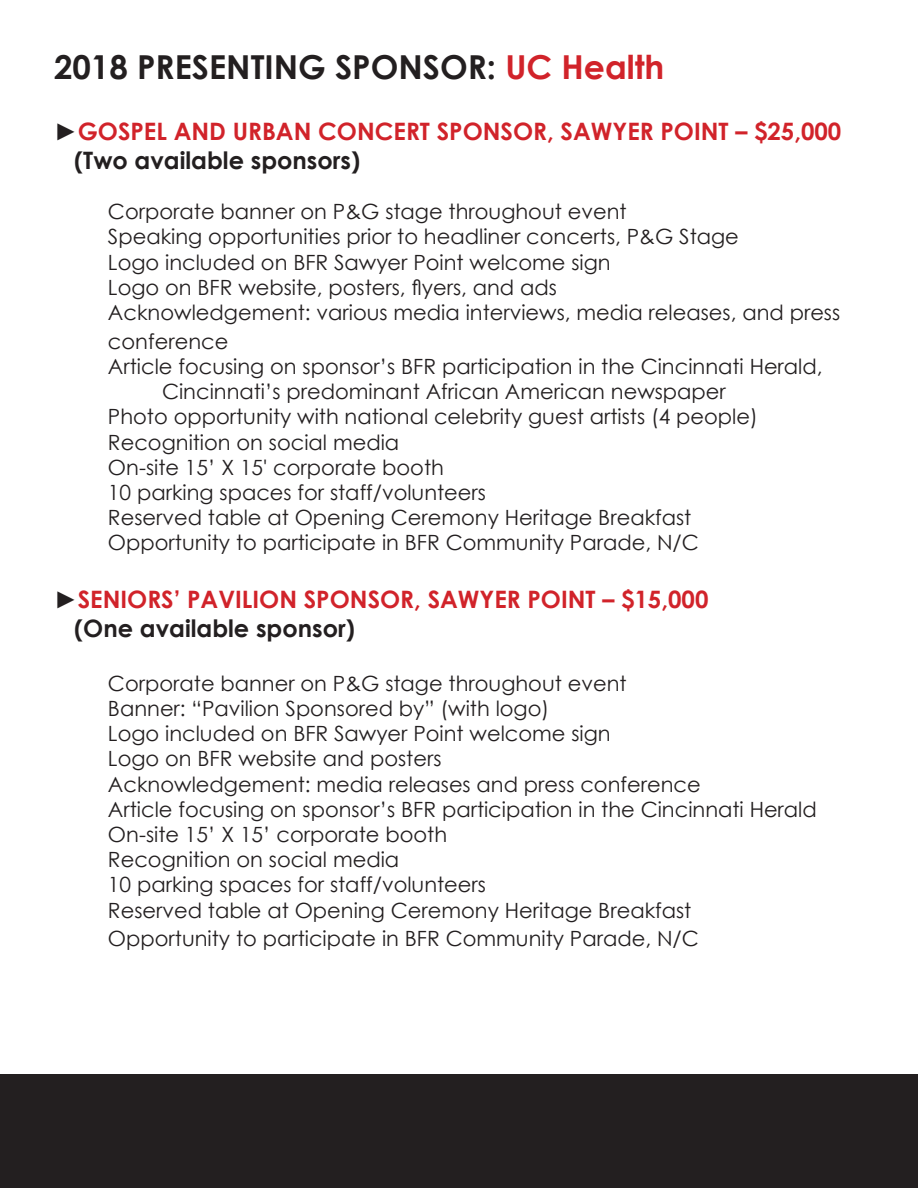
<style>
.page{position:relative;width:918px;height:1188px;background:#fff}
.page>*{position:absolute;margin:0;border:0;box-sizing:border-box;transform-origin:0 0}
.t1{font:700 33px "Century Gothic";color:#231f20}
.t2{font:700 24px "Century Gothic";color:#d1232a}
.t3{font:700 24px "Century Gothic";color:#231f20}
.t4{font:21px "Century Gothic";color:#231f20}
.s1{color:#d1232a}
.s2{color:#231f20}
</style>
<div class="page">
<div style="left:0;top:1075px;width:918px;height:113px;background:#231f20"></div>
<p class="t1" style="left:54px;top:42px;width:612px">2018 PRESENTING SPONSOR: <span class="s1">UC Health</span></p>
<p class="t2" style="left:54px;top:113px;width:789px"><span class="s2">►</span>GOSPEL AND URBAN CONCERT SPONSOR, SAWYER POINT – $25,000</p>
<p class="t3" style="left:74px;top:142px;width:288px">(Two available sponsors)</p>
<p class="t4" style="left:108px;top:197px;width:520px">Corporate banner on P&amp;G stage throughout event</p>
<p class="t4" style="left:108px;top:222px;width:632px">Speaking opportunities prior to headliner concerts, P&amp;G Stage</p>
<p class="t4" style="left:108px;top:247px;width:504px">Logo included on BFR Sawyer Point welcome sign</p>
<p class="t4" style="left:108px;top:272px;width:451px">Logo on BFR website, posters, flyers, and ads</p>
<p class="t4" style="left:108px;top:298px;width:734px">Acknowledgement: various media interviews, media releases, and press</p>
<p class="t4" style="left:108px;top:326px;width:122px">conference</p>
<p class="t4" style="left:108px;top:352px;width:716px">Article focusing on sponsor’s BFR participation in the Cincinnati Herald,</p>
<p class="t4" style="left:162px;top:377px;width:565px">Cincinnati’s predominant African American newspaper</p>
<p class="t4" style="left:108px;top:402px;width:651px">Photo opportunity with national celebrity guest artists (4 people)</p>
<p class="t4" style="left:108px;top:427px;width:293px">Recognition on social media</p>
<p class="t4" style="left:108px;top:452px;width:338px">On-site 15’ X 15' corporate booth</p>
<p class="t4" style="left:108px;top:478px;width:380px">10 parking spaces for staff/volunteers</p>
<p class="t4" style="left:108px;top:503px;width:585px">Reserved table at Opening Ceremony Heritage Breakfast</p>
<p class="t4" style="left:108px;top:528px;width:592px">Opportunity to participate in BFR Community Parade, N/C</p>
<p class="t2" style="left:54px;top:581px;width:656px"><span class="s2">►</span>SENIORS’ PAVILION SPONSOR, SAWYER POINT – $15,000</p>
<p class="t3" style="left:74px;top:610px;width:282px">(One available sponsor)</p>
<p class="t4" style="left:108px;top:668px;width:520px">Corporate banner on P&amp;G stage throughout event</p>
<p class="t4" style="left:108px;top:694px;width:443px">Banner: “Pavilion Sponsored by” (with logo)</p>
<p class="t4" style="left:108px;top:719px;width:504px">Logo included on BFR Sawyer Point welcome sign</p>
<p class="t4" style="left:108px;top:744px;width:335px">Logo on BFR website and posters</p>
<p class="t4" style="left:108px;top:769px;width:594px">Acknowledgement: media releases and press conference</p>
<p class="t4" style="left:108px;top:794px;width:710px">Article focusing on sponsor’s BFR participation in the Cincinnati Herald</p>
<p class="t4" style="left:108px;top:820px;width:341px">On-site 15’ X 15’ corporate booth</p>
<p class="t4" style="left:108px;top:845px;width:293px">Recognition on social media</p>
<p class="t4" style="left:108px;top:870px;width:380px">10 parking spaces for staff/volunteers</p>
<p class="t4" style="left:108px;top:895px;width:585px">Reserved table at Opening Ceremony Heritage Breakfast</p>
<p class="t4" style="left:108px;top:924px;width:592px">Opportunity to participate in BFR Community Parade, N/C</p>
</div>
